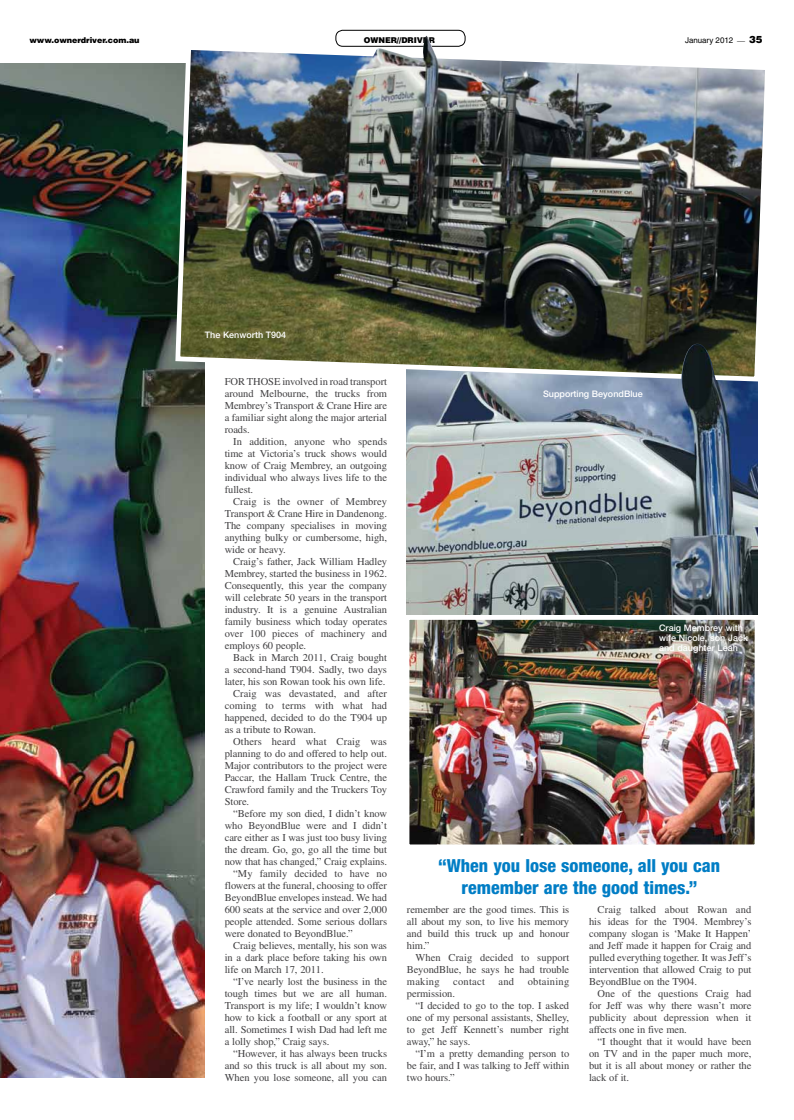
<style>
.page{position:relative;width:794px;height:1120px;background:#fff}
.page>*{position:absolute;margin:0;border:0;box-sizing:border-box;transform-origin:0 0}
.t1{font:800 condensed 18px/21px "Helvetica Neue";color:#007dc5;text-align:center}
.t2{font:10.5px/12px "Times";letter-spacing:-.005em;color:#414042;text-align:justify}
.t3{font:10.5px "Times";letter-spacing:.015em;color:#414042}
.t4{font:10.5px "Times";letter-spacing:.025em;color:#414042}
.t5{font:500 9px/10px "Helvetica Neue";color:#fff}
.t6{font:900 8px "Helvetica";letter-spacing:-.005em;color:#000}
.t7{font:8px "Helvetica";letter-spacing:-.005em;color:#000}
.s1{font-family:"Times"}
.s2{font-weight:900;font-size:10px}
</style>
<div class="page">
<div style="left:335px;top:30px;width:130px;height:17px;border:1px solid #000;border-radius:7px"></div>
<img style="left:0;top:63px;width:205px;height:1014px">
<img style="left:410px;top:621px;width:343px;height:222px">
<div style="left:404px;top:615px;width:355px;height:234px;border:5px solid #fff"></div>
<img style="left:407px;top:384px;width:350px;height:231px">
<img style="left:173px;top:43px;width:592px;height:341px">
<img style="left:680px;top:344px;width:50px;height:130px">
<img style="left:367px;top:36px;width:71px;height:32px">
<p class="t6" style="left:29px;top:35px;width:112px">www.ownerdriver.com.au</p>
<p class="t6" style="left:364px;top:35px;width:73px">OWNER//DRIVER</p>
<p class="t7" style="left:685px;top:35px;width:79px">January 2012 <span class="s1">—</span> <span class="s2">35</span></p>
<p class="t5" style="left:205px;top:330px;width:83px">The Kenworth T904</p>
<p class="t2" style="left:225px;top:375px;width:164px">For those involved in road transport around Melbourne, the trucks from Membrey’s Transport &amp; Crane Hire are a familiar sight along the major arterial roads.</p>
<p class="t2" style="left:225px;top:435px;width:164px;text-indent:9px">In addition, anyone who spends time at Victoria’s truck shows would know of Craig Membrey, an outgoing individual who always lives life to the fullest.</p>
<p class="t2" style="left:225px;top:495px;width:164px;text-indent:9px">Craig is the owner of Membrey Transport &amp; Crane Hire in Dandenong.<br>The company specialises in moving anything bulky or cumbersome, high, wide or heavy.</p>
<p class="t2" style="left:225px;top:555px;width:164px;text-indent:9px">Craig’s father, Jack William Hadley Membrey, started the business in 1962.<br>Consequently, this year the company will celebrate 50 years in the transport industry. It is a genuine Australian family business which today operates over 100 pieces of machinery and employs 60 people.</p>
<p class="t2" style="left:233px;top:651px;width:155px">Back in March 2011, Craig bought</p>
<p class="t2" style="left:225px;top:663px;width:164px">a second-hand T904. Sadly, two days</p>
<p class="t2" style="left:225px;top:675px;width:162px">later, his son Rowan took his own life.</p>
<p class="t2" style="left:233px;top:687px;width:155px">Craig was devastated, and after</p>
<p class="t2" style="left:225px;top:699px;width:164px">coming to terms with what had</p>
<p class="t2" style="left:225px;top:711px;width:164px">happened, decided to do the T904 up</p>
<p class="t2" style="left:225px;top:723px;width:93px">as a tribute to Rowan.</p>
<p class="t3" style="left:233px;top:736px;width:155px">Others heard what Craig was</p>
<p class="t2" style="left:225px;top:747px;width:164px">planning to do and offered to help out.</p>
<p class="t2" style="left:225px;top:759px;width:164px">Major contributors to the project were</p>
<p class="t2" style="left:225px;top:771px;width:164px">Paccar, the Hallam Truck Centre, the</p>
<p class="t2" style="left:225px;top:783px;width:164px">Crawford family and the Truckers Toy</p>
<p class="t2" style="left:225px;top:795px;width:26px">Store.</p>
<p class="t2" style="left:233px;top:807px;width:155px">“Before my son died, I didn’t know</p>
<p class="t2" style="left:225px;top:819px;width:164px">who BeyondBlue were and I didn’t</p>
<p class="t2" style="left:225px;top:831px;width:164px">care either as I was just too busy living</p>
<p class="t2" style="left:225px;top:843px;width:164px">the dream. Go, go, go all the time but</p>
<p class="t2" style="left:225px;top:855px;width:164px">now that has changed,” Craig explains.</p>
<p class="t2" style="left:233px;top:867px;width:155px">“My family decided to have no</p>
<p class="t2" style="left:225px;top:879px;width:164px">flowers at the funeral, choosing to offer</p>
<p class="t2" style="left:225px;top:891px;width:164px">BeyondBlue envelopes instead. We had</p>
<p class="t2" style="left:225px;top:903px;width:164px">600 seats at the service and over 2,000</p>
<p class="t2" style="left:225px;top:915px;width:164px">people attended. Some serious dollars</p>
<p class="t2" style="left:225px;top:927px;width:129px">were donated to BeyondBlue.”</p>
<p class="t2" style="left:233px;top:939px;width:155px">Craig believes, mentally, his son was</p>
<p class="t2" style="left:225px;top:951px;width:164px">in a dark place before taking his own</p>
<p class="t2" style="left:225px;top:963px;width:101px">life on March 17, 2011.</p>
<p class="t2" style="left:233px;top:975px;width:155px">“I’ve nearly lost the business in the</p>
<p class="t2" style="left:225px;top:987px;width:164px">tough times but we are all human.</p>
<p class="t2" style="left:225px;top:999px;width:164px">Transport is my life; I wouldn’t know</p>
<p class="t2" style="left:225px;top:1011px;width:164px">how to kick a football or any sport at</p>
<p class="t2" style="left:225px;top:1023px;width:164px">all. Sometimes I wish Dad had left me</p>
<p class="t2" style="left:225px;top:1035px;width:106px">a lolly shop,” Craig says.</p>
<p class="t2" style="left:233px;top:1047px;width:155px">“However, it has always been trucks</p>
<p class="t2" style="left:225px;top:1059px;width:164px">and so this truck is all about my son.</p>
<p class="t2" style="left:225px;top:1071px;width:164px">When you lose someone, all you can</p>
<p class="t5" style="left:543px;top:388px;width:101px">Supporting BeyondBlue</p>
<p class="t5" style="left:659px;top:622px;width:90px">Craig Membrey with wife Nicole, son Jack and daughter Leah</p>
<h1 class="t1" style="left:438px;top:855px;width:283px">“When you lose someone, all you can remember are the good times.”</h1>
<p class="t2" style="left:407px;top:903px;width:164px">remember are the good times. This is all about my son, to live his memory and build this truck up and honour him.”</p>
<p class="t2" style="left:407px;top:951px;width:164px;text-indent:9px">When Craig decided to support BeyondBlue, he says he had trouble making</p>
<p class="t2" style="left:453px;top:975px;width:33px">contact</p>
<p class="t2" style="left:498px;top:975px;width:17px">and</p>
<p class="t4" style="left:528px;top:976px;width:43px">obtaining</p>
<p class="t2" style="left:407px;top:987px;width:50px">permission.</p>
<p class="t2" style="left:415px;top:999px;width:155px">“I decided to go to the top. I asked</p>
<p class="t2" style="left:407px;top:1011px;width:164px">one of my personal assistants, Shelley,</p>
<p class="t2" style="left:407px;top:1023px;width:164px">to get Jeff Kennett’s number right</p>
<p class="t2" style="left:407px;top:1035px;width:65px">away,” he says.</p>
<p class="t2" style="left:415px;top:1047px;width:155px">“I’m a pretty demanding person to</p>
<p class="t2" style="left:407px;top:1059px;width:164px">be fair, and I was talking to Jeff within</p>
<p class="t2" style="left:407px;top:1071px;width:49px">two hours.”</p>
<p class="t2" style="left:589px;top:903px;width:164px;text-indent:9px">Craig talked about Rowan and his ideas for the T904. Membrey’s company slogan is ‘Make It Happen’ and Jeff made it happen for Craig and pulled everything together. It was Jeff’s intervention that allowed Craig to put BeyondBlue on the T904.</p>
<p class="t2" style="left:589px;top:987px;width:164px;text-indent:9px">One of the questions Craig had for Jeff was why there wasn’t more publicity about depression when it affects one in five men.</p>
<p class="t2" style="left:589px;top:1036px;width:164px;text-indent:9px">“I thought that it would have been on TV and in the paper much more, but it is all about money or rather the lack of it.</p>
</div>
